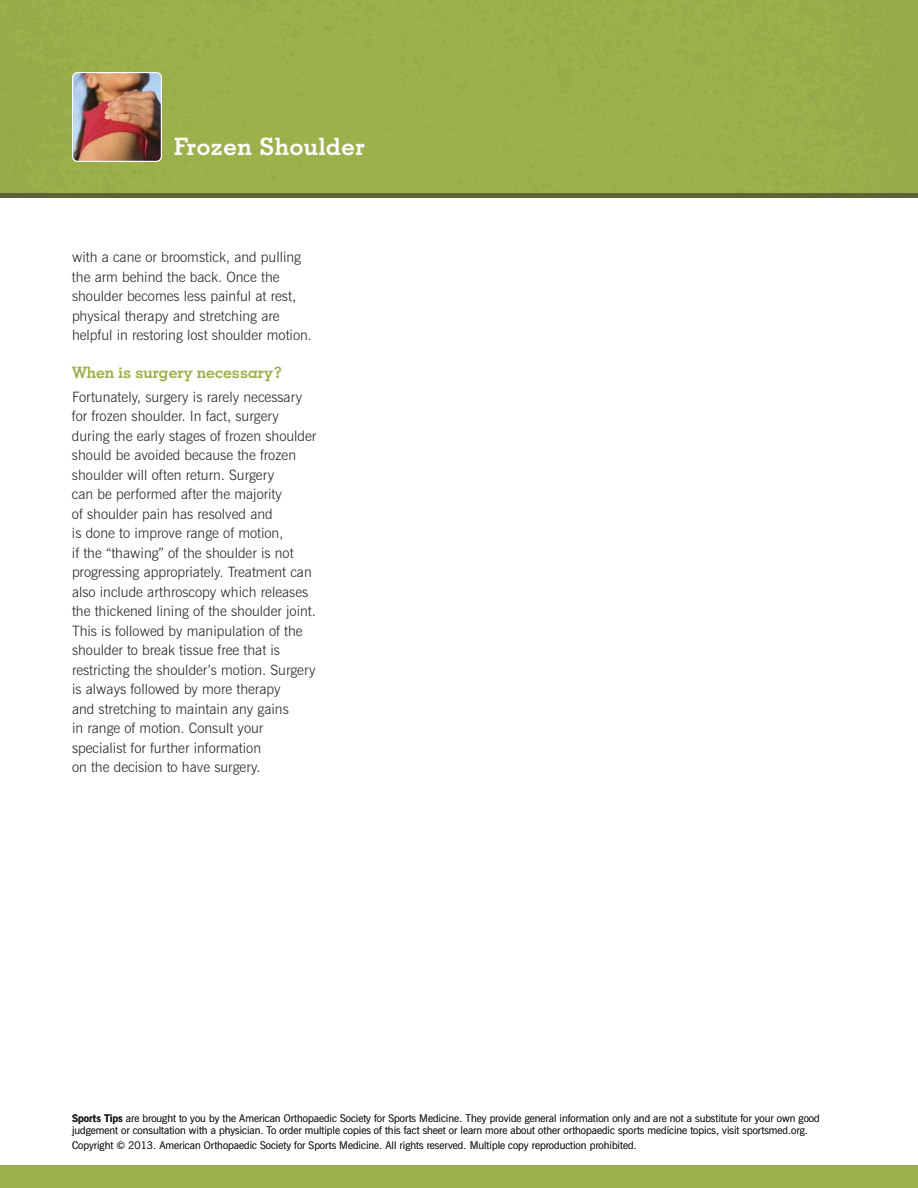
<style>
.page{position:relative;width:918px;height:1188px;background:#fff}
.page>*{position:absolute;margin:0;border:0;box-sizing:border-box;transform-origin:0 0}
.t1{font:700 24px "Geometric Slab 703 BT";letter-spacing:.025em;color:#fff}
.t2{font:700 15.75px "Geometric Slab 703 BT";color:#9cb04b}
.t3{font:300 14.25px/19.5px "News Gothic BT";color:#272627}
.t4{font:300 10.5px/12px "News Gothic BT";color:#272627}
.s1{font-weight:700}
</style>
<div class="page">
<div style="left:0;top:0;width:918px;height:194px;background:#9cb14c"></div>
<img style="left:72px;top:72px;width:90px;height:90px">
<hr style="left:0;top:194px;width:918px;height:4px;background:#5d6537">
<div style="left:0;top:1166px;width:918px;height:22px;background:#9cb04b"></div>
<h1 class="t1" style="left:174px;top:138px;width:192px">Frozen Shoulder</h1>
<p class="t3" style="left:72px;top:249px;width:241px">with a cane or broomstick, and pulling the arm behind the back. Once the shoulder becomes less painful at rest, physical therapy and stretching are helpful in restoring lost shoulder motion.</p>
<p class="t2" style="left:72px;top:366px;width:212px">When is surgery necessary?</p>
<p class="t3" style="left:72px;top:388px;width:246px">Fortunately, surgery is rarely necessary for frozen shoulder. In fact, surgery during the early stages of frozen shoulder should be avoided because the frozen shoulder will often return. Surgery<br>can be performed after the majority<br>of shoulder pain has resolved and<br>is done to improve range of motion,<br>if the “thawing” of the shoulder is not progressing appropriately. Treatment can also include arthroscopy which releases the thickened lining of the shoulder joint.<br>This is followed by manipulation of the shoulder to break tissue free that is restricting the shoulder’s motion. Surgery is always followed by more therapy<br>and stretching to maintain any gains<br>in range of motion. Consult your specialist for further information<br>on the decision to have surgery.</p>
<p class="t4" style="left:72px;top:1113px;width:749px"><span class="s1">Sports Tips</span> are brought to you by the American Orthopaedic Society for Sports Medicine. They provide general information only and are not a substitute for your own good judgement or consultation with a physician. To order multiple copies of this fact sheet or learn more about other orthopaedic sports medicine topics, visit sportsmed.org.</p>
<p class="t4" style="left:72px;top:1140px;width:566px">Copyright © 2013. American Orthopaedic Society for Sports Medicine. All rights reserved. Multiple copy reproduction prohibited.</p>
</div>
